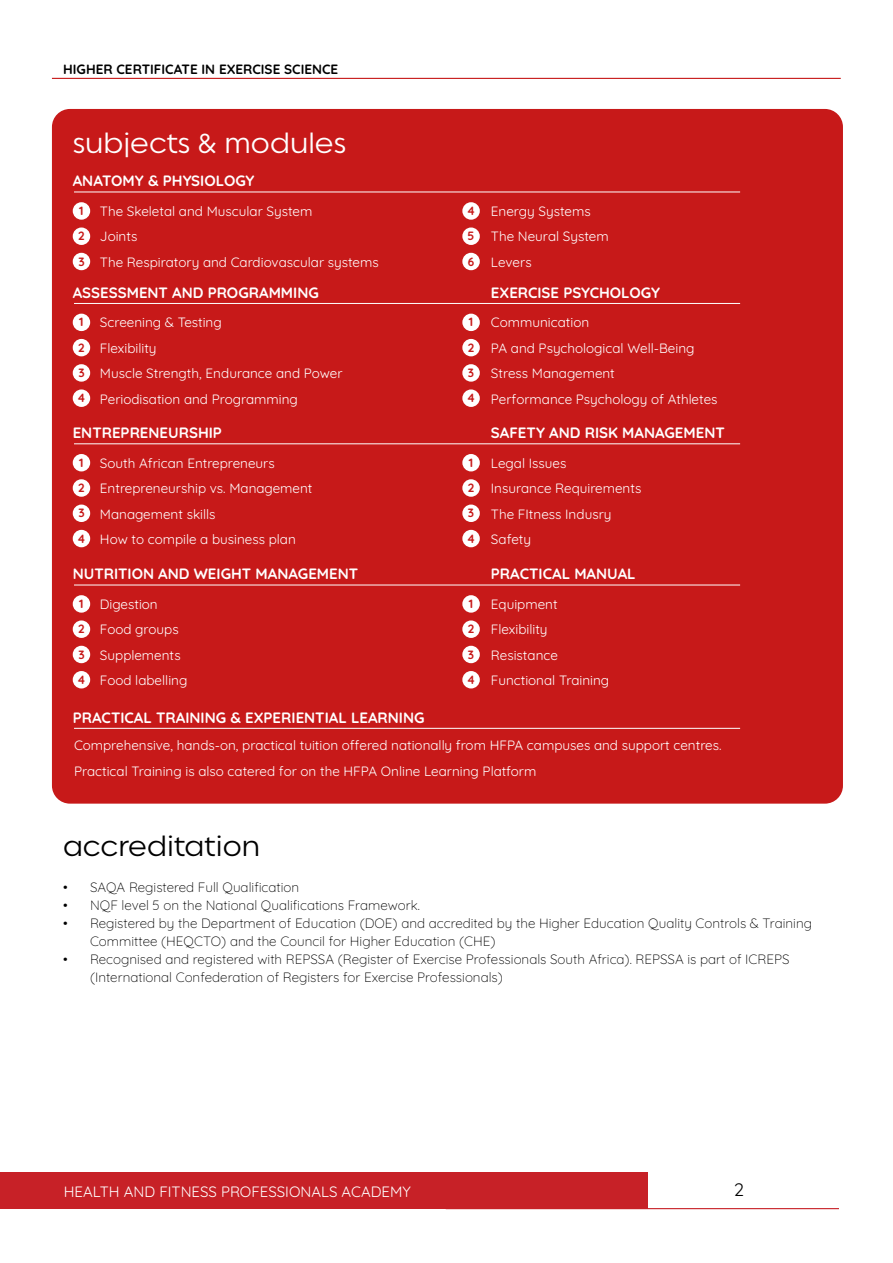
<style>
.page{position:relative;width:893px;height:1263px;background:#fff}
.page>*{position:absolute;margin:0;border:0;box-sizing:border-box;transform-origin:0 0}
.t1{font:500 30px "Regulator Nova";color:#fff}
.t2{font:500 30px "Regulator Nova";color:#000}
.t3{font:18px "Quicksand";color:#000}
.t4{font:700 15px "Quicksand";color:#fff}
.t5{font:15px "Quicksand";color:#fff}
.t6{font:13.5px/25.5px "Quicksand";color:#fff}
.t7{font:300 13.5px/18px "Quicksand";color:#000}
.t8{font:700 13.5px "Quicksand";color:#000}
.t9{font:700 12px "Quicksand";color:#c71919}
</style>
<div class="page">
<hr style="left:446px;top:1208px;width:393px;height:1px;background:#c72127">
<div style="left:0;top:1172px;width:647px;height:37px;background:#c72127"></div>
<hr style="left:52px;top:78px;width:789px;height:1px;background:#c71919">
<div style="left:52px;top:109px;width:791px;height:695px;background:#c71919;border-radius:18px"></div>
<div style="left:73px;top:202px;width:17px;height:18px;background:#fff;border-radius:50%"></div>
<div style="left:73px;top:314px;width:17px;height:17px;background:#fff;border-radius:50%"></div>
<div style="left:462px;top:314px;width:18px;height:17px;background:#fff;border-radius:50%"></div>
<div style="left:73px;top:454px;width:17px;height:17px;background:#fff;border-radius:50%"></div>
<div style="left:462px;top:454px;width:18px;height:17px;background:#fff;border-radius:50%"></div>
<div style="left:73px;top:595px;width:17px;height:18px;background:#fff;border-radius:50%"></div>
<div style="left:462px;top:595px;width:18px;height:18px;background:#fff;border-radius:50%"></div>
<div style="left:462px;top:202px;width:18px;height:18px;background:#fff;border-radius:50%"></div>
<div style="left:73px;top:227px;width:17px;height:18px;background:#fff;border-radius:50%"></div>
<div style="left:73px;top:339px;width:17px;height:17px;background:#fff;border-radius:50%"></div>
<div style="left:462px;top:339px;width:18px;height:17px;background:#fff;border-radius:50%"></div>
<div style="left:73px;top:479px;width:17px;height:18px;background:#fff;border-radius:50%"></div>
<div style="left:462px;top:479px;width:18px;height:18px;background:#fff;border-radius:50%"></div>
<div style="left:73px;top:620px;width:17px;height:18px;background:#fff;border-radius:50%"></div>
<div style="left:462px;top:620px;width:18px;height:18px;background:#fff;border-radius:50%"></div>
<div style="left:462px;top:227px;width:18px;height:18px;background:#fff;border-radius:50%"></div>
<div style="left:73px;top:253px;width:17px;height:17px;background:#fff;border-radius:50%"></div>
<div style="left:73px;top:364px;width:17px;height:18px;background:#fff;border-radius:50%"></div>
<div style="left:462px;top:364px;width:18px;height:18px;background:#fff;border-radius:50%"></div>
<div style="left:73px;top:504px;width:17px;height:18px;background:#fff;border-radius:50%"></div>
<div style="left:462px;top:504px;width:18px;height:18px;background:#fff;border-radius:50%"></div>
<div style="left:73px;top:646px;width:17px;height:17px;background:#fff;border-radius:50%"></div>
<div style="left:462px;top:646px;width:18px;height:17px;background:#fff;border-radius:50%"></div>
<div style="left:462px;top:253px;width:18px;height:17px;background:#fff;border-radius:50%"></div>
<div style="left:73px;top:389px;width:17px;height:18px;background:#fff;border-radius:50%"></div>
<div style="left:462px;top:389px;width:18px;height:18px;background:#fff;border-radius:50%"></div>
<div style="left:73px;top:530px;width:17px;height:17px;background:#fff;border-radius:50%"></div>
<div style="left:462px;top:530px;width:18px;height:17px;background:#fff;border-radius:50%"></div>
<div style="left:73px;top:671px;width:17px;height:17px;background:#fff;border-radius:50%"></div>
<div style="left:462px;top:671px;width:18px;height:17px;background:#fff;border-radius:50%"></div>
<hr style="left:74px;top:192px;width:666px;height:1px;background:#fff">
<hr style="left:74px;top:303px;width:666px;height:1px;background:#fff">
<hr style="left:74px;top:443px;width:666px;height:1px;background:#fff">
<hr style="left:74px;top:728px;width:666px;height:1px;background:#fff">
<hr style="left:74px;top:585px;width:666px;height:1px;background:#fff">
<p class="t8" style="left:63px;top:58px;width:277px">HIGHER CERTIFICATE IN EXERCISE SCIENCE</p>
<h1 class="t1" style="left:73px;top:127px;width:275px">subjects &amp; modules</h1>
<p class="t4" style="left:73px;top:169px;width:183px">ANATOMY &amp; PHYSIOLOGY</p>
<p class="t9" style="left:79px;top:201px;width:6px">1</p>
<p class="t9" style="left:78px;top:227px;width:8px">2</p>
<p class="t9" style="left:78px;top:252px;width:8px">3</p>
<p class="t6" style="left:100px;top:197px;width:280px">The Skeletal and Muscular System<br>Joints<br>The Respiratory and Cardiovascular systems</p>
<p class="t6" style="left:491px;top:197px;width:119px">Energy Systems<br>The Neural System<br>Levers</p>
<p class="t9" style="left:467px;top:201px;width:10px">4</p>
<p class="t9" style="left:468px;top:227px;width:8px">5</p>
<p class="t9" style="left:468px;top:252px;width:8px">6</p>
<p class="t4" style="left:73px;top:281px;width:248px">ASSESSMENT AND PROGRAMMING</p>
<p class="t4" style="left:491px;top:281px;width:170px">EXERCISE PSYCHOLOGY</p>
<p class="t6" style="left:100px;top:308px;width:244px">Screening &amp; Testing<br>Flexibility<br>Muscle Strength, Endurance and Power<br>Periodisation and Programming</p>
<p class="t6" style="left:491px;top:308px;width:228px">Communication<br>PA and Psychological Well-Being<br>Stress Management<br>Performance Psychology of Athletes</p>
<p class="t9" style="left:79px;top:313px;width:6px">1</p>
<p class="t9" style="left:469px;top:313px;width:6px">1</p>
<p class="t9" style="left:78px;top:338px;width:8px">2</p>
<p class="t9" style="left:468px;top:338px;width:8px">2</p>
<p class="t9" style="left:78px;top:363px;width:8px">3</p>
<p class="t9" style="left:468px;top:363px;width:8px">3</p>
<p class="t9" style="left:77px;top:389px;width:10px">4</p>
<p class="t9" style="left:467px;top:389px;width:10px">4</p>
<p class="t4" style="left:73px;top:421px;width:151px">ENTREPRENEURSHIP</p>
<p class="t4" style="left:491px;top:421px;width:235px">SAFETY AND RISK MANAGEMENT</p>
<p class="t6" style="left:100px;top:448px;width:214px">South African Entrepreneurs<br>Entrepreneurship vs. Management<br>Management skills<br>How to compile a business plan</p>
<p class="t6" style="left:491px;top:448px;width:152px">Legal Issues<br>Insurance Requirements<br>The FItness Indusry<br>Safety</p>
<p class="t9" style="left:79px;top:453px;width:6px">1</p>
<p class="t9" style="left:469px;top:453px;width:6px">1</p>
<p class="t9" style="left:78px;top:479px;width:8px">2</p>
<p class="t9" style="left:468px;top:479px;width:8px">2</p>
<p class="t9" style="left:78px;top:504px;width:8px">3</p>
<p class="t9" style="left:468px;top:504px;width:8px">3</p>
<p class="t9" style="left:77px;top:529px;width:10px">4</p>
<p class="t9" style="left:467px;top:529px;width:10px">4</p>
<p class="t4" style="left:73px;top:562px;width:287px">NUTRITION AND WEIGHT MANAGEMENT</p>
<p class="t4" style="left:491px;top:562px;width:146px">PRACTICAL MANUAL</p>
<p class="t6" style="left:100px;top:590px;width:89px">Digestion<br>Food groups<br>Supplements<br>Food labelling</p>
<p class="t6" style="left:491px;top:590px;width:120px">Equipment<br>Flexibility<br>Resistance<br>Functional Training</p>
<p class="t9" style="left:79px;top:594px;width:6px">1</p>
<p class="t9" style="left:469px;top:594px;width:6px">1</p>
<p class="t9" style="left:78px;top:620px;width:8px">2</p>
<p class="t9" style="left:468px;top:620px;width:8px">2</p>
<p class="t9" style="left:78px;top:645px;width:8px">3</p>
<p class="t9" style="left:468px;top:645px;width:8px">3</p>
<p class="t9" style="left:77px;top:670px;width:10px">4</p>
<p class="t9" style="left:467px;top:670px;width:10px">4</p>
<p class="t4" style="left:73px;top:706px;width:353px">PRACTICAL TRAINING &amp; EXPERIENTIAL LEARNING</p>
<p class="t6" style="left:74px;top:731px;width:649px">Comprehensive, hands-on, practical tuition offered nationally from HFPA campuses and support centres.<br>Practical Training is also catered for on the HFPA Online Learning Platform</p>
<h1 class="t2" style="left:63px;top:829px;width:199px">accreditation</h1>
<p class="t7" style="left:63px;top:877px;width:238px">• SAQA Registered Full Qualification</p>
<p class="t7" style="left:63px;top:895px;width:358px">• NQF level 5 on the National Qualifications Framework.</p>
<p class="t7" style="left:90px;top:913px;width:723px;text-indent:-27px">• Registered by the Department of Education (DOE) and accredited by the Higher Education Quality Controls &amp; Training<br>Committee (HEQCTO) and the Council for Higher Education (CHE)</p>
<p class="t7" style="left:90px;top:949px;width:701px;text-indent:-27px">• Recognised and registered with REPSSA (Register of Exercise Professionals South Africa). REPSSA is part of ICREPS (International Confederation of Registers for Exercise Professionals)</p>
<p class="t5" style="left:64px;top:1180px;width:349px">HEALTH AND FITNESS PROFESSIONALS ACADEMY</p>
<h2 class="t3" style="left:734px;top:1175px;width:12px">2</h2>
</div>
